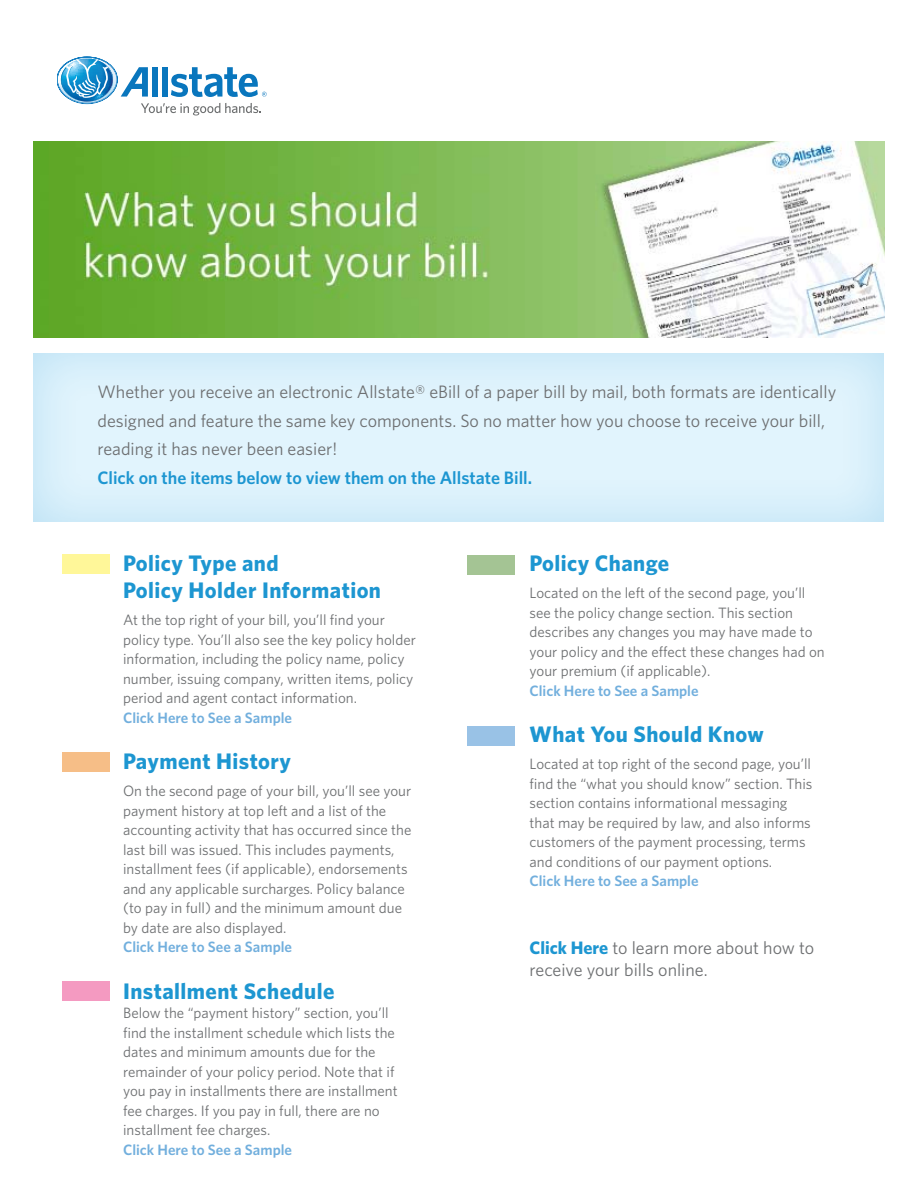
<style>
.page{position:relative;width:918px;height:1188px;background:#fff}
.page>*{position:absolute;margin:0;border:0;box-sizing:border-box;transform-origin:0 0}
.t1{font:700 22.5px/27px "Whitney";letter-spacing:.02em;color:#1d96d1}
.t2{font:18px/28.5px "Whitney";color:#6d6f71}
.t3{font:600 18px "Whitney";color:#1d96d1}
.t4{font:15px/19.5px "Whitney";color:#6d6f71}
.t5{font:600 15px "Whitney";color:#72afdd}
.s1{font-weight:700;color:#1d96d1}
</style>
<div class="page">
<div style="left:33px;top:352px;width:852px;height:173px;background:#1d96d1;opacity:.2"></div>
<img style="left:34px;top:142px;width:850px;height:196px">
<svg style="left:57px;top:57px;width:210px;height:59px"></svg>
<div style="left:63px;top:554px;width:47px;height:19px;background:#fff799"></div>
<div style="left:63px;top:982px;width:47px;height:19px;background:#f49ac1"></div>
<div style="left:63px;top:752px;width:47px;height:19px;background:#f6be87"></div>
<div style="left:468px;top:556px;width:47px;height:19px;background:#a4c494"></div>
<div style="left:468px;top:727px;width:47px;height:19px;background:#99c2e6"></div>
<p class="t2" style="left:98px;top:378px;width:740px">Whether you receive an electronic Allstate® eBill of a paper bill by mail, both formats are identically designed and feature the same key components. So no matter how you choose to receive your bill, reading it has never been easier!</p>
<p class="t3" style="left:98px;top:466px;width:436px">Click on the items below to view them on the Allstate Bill.</p>
<h1 class="t1" style="left:123px;top:550px;width:259px">Policy Type and<br>Policy Holder Information</h1>
<p class="t4" style="left:123px;top:610px;width:294px">At the top right of your bill, you’ll find your policy type. You’ll also see the key policy holder information, including the policy name, policy number, issuing company, written items, policy period and agent contact information.</p>
<p class="t5" style="left:123px;top:709px;width:170px">Click Here to See a Sample</p>
<h1 class="t1" style="left:123px;top:748px;width:169px">Payment History</h1>
<p class="t4" style="left:123px;top:781px;width:290px">On the second page of your bill, you’ll see your payment history at top left and a list of the accounting activity that has occurred since the last bill was issued. This includes payments, installment fees (if applicable), endorsements and any applicable surcharges. Policy balance (to pay in full) and the minimum amount due by date are also displayed.</p>
<p class="t5" style="left:123px;top:938px;width:170px">Click Here to See a Sample</p>
<h1 class="t1" style="left:123px;top:977px;width:213px">Installment Schedule</h1>
<p class="t4" style="left:123px;top:1003px;width:276px">Below the “payment history” section, you’ll find the installment schedule which lists the dates and minimum amounts due for the remainder of your policy period. Note that if you pay in installments there are installment fee charges. If you pay in full, there are no installment fee charges.</p>
<p class="t5" style="left:123px;top:1141px;width:170px">Click Here to See a Sample</p>
<h1 class="t1" style="left:530px;top:550px;width:141px">Policy Change</h1>
<p class="t4" style="left:530px;top:583px;width:297px">Located on the left of the second page, you’ll see the policy change section. This section describes any changes you may have made to your policy and the effect these changes had on your premium (if applicable).</p>
<p class="t5" style="left:530px;top:682px;width:170px">Click Here to See a Sample</p>
<h1 class="t1" style="left:530px;top:721px;width:236px">What You Should Know</h1>
<p class="t4" style="left:530px;top:754px;width:284px">Located at top right of the second page, you’ll find the “what you should know” section. This section contains informational messaging that may be required by law, and also informs customers of the payment processing, terms and conditions of our payment options.</p>
<p class="t5" style="left:530px;top:872px;width:170px">Click Here to See a Sample</p>
<p class="t2" style="left:530px;top:936px;width:286px;line-height:22.5px"><span class="s1">Click Here</span> to learn more about how to receive your bills online.</p>
</div>
